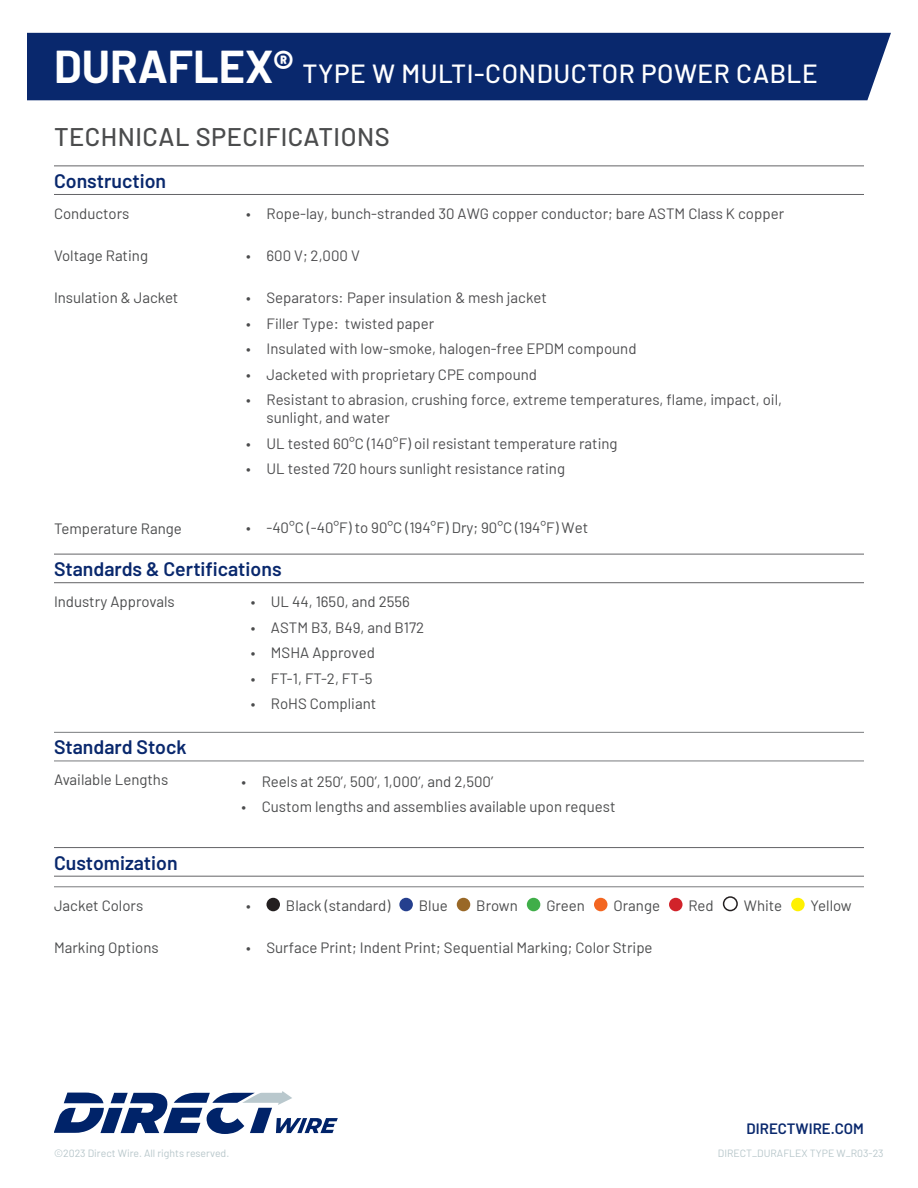
<style>
.page{position:relative;width:918px;height:1188px;background:#fff}
.page>*{position:absolute;margin:0;border:0;box-sizing:border-box;transform-origin:0 0}
.t1{font:500 26.25px "Barlow";letter-spacing:.02em;color:#fff}
.t2{font:500 25.5px "Barlow";letter-spacing:.02em;color:#4b4c4d}
.t3{font:600 19.5px "Barlow";color:#09286d}
.t4{font:15px/18px "Barlow";color:#4d4d4f}
.t5{font:15px "Barlow";color:#4b4c4d}
.t6{font:15px "Barlow";color:#4b4c4d}
.t7{font:600 15px "Barlow";color:#09286d}
.t8{font:10.5px "Barlow";color:#b7c6ca}
.s1{font-weight:700;font-size:45px}
.s2{color:#4b4c4d}
.s3{font-style:inherit}
</style>
<div class="page">
<div style="left:27px;top:33px;width:864px;height:67px;background:#09286d"></div>
<hr style="left:54px;top:582px;width:810px;height:1px;background:#636366">
<hr style="left:54px;top:554px;width:810px;height:1px;background:#636366">
<hr style="left:54px;top:194px;width:810px;height:1px;background:#636366">
<hr style="left:54px;top:166px;width:810px;height:1px;background:#636366">
<hr style="left:54px;top:876px;width:810px;height:1px;background:#636366">
<hr style="left:54px;top:847px;width:810px;height:1px;background:#636366">
<hr style="left:54px;top:761px;width:810px;height:1px;background:#797b7e">
<hr style="left:54px;top:732px;width:810px;height:1px;background:#797b7e">
<svg style="left:54px;top:1091px;width:284px;height:43px"></svg>
<hr style="left:54px;top:887px;width:810px;height:1px;background:#797b7e">
<div style="left:266px;top:898px;width:14px;height:13px;background:#231f20;border-radius:50%"></div>
<div style="left:399px;top:898px;width:14px;height:13px;background:#253f8e;border-radius:50%"></div>
<div style="left:457px;top:898px;width:13px;height:13px;background:#996827;border-radius:50%"></div>
<div style="left:527px;top:898px;width:13px;height:13px;background:#40ae49;border-radius:50%"></div>
<div style="left:594px;top:898px;width:13px;height:13px;background:#f36621;border-radius:50%"></div>
<div style="left:669px;top:898px;width:14px;height:13px;background:#d1232a;border-radius:50%"></div>
<div style="left:723px;top:896px;width:15px;height:15px;border:2px solid #231f20;border-radius:50%"></div>
<div style="left:791px;top:898px;width:14px;height:13px;background:#fff101;border-radius:50%"></div>
<p class="t1" style="left:54px;top:55px;width:765px"><span class="s1">DURAFLEX®</span> TYPE W MULTI-CONDUCTOR POWER CABLE</p>
<p class="t2" style="left:54px;top:118px;width:337px">TECHNICAL SPECIFICATIONS</p>
<p class="t3" style="left:54px;top:167px;width:114px">Construction</p>
<p class="t5" style="left:54px;top:203px;width:77px">Conductors</p>
<p class="t5" style="left:54px;top:245px;width:96px">Voltage Rating</p>
<p class="t5" style="left:54px;top:287px;width:126px">Insulation &amp; Jacket</p>
<p class="t5" style="left:54px;top:518px;width:129px">Temperature Range</p>
<p class="t4" style="left:246px;top:204px;width:539px"><span class="s2">• R</span>ope-lay, bunch-stranded 30 AWG copper conductor; bare ASTM Class K copper</p>
<p class="t4" style="left:246px;top:246px;width:115px"><span class="s2">•</span> 600 V; 2,000 V</p>
<p class="t4" style="left:246px;top:288px;width:302px"><span class="s2">•</span> Separators: Paper insulation &amp; mesh jacket</p>
<p class="t4" style="left:246px;top:314px;width:190px"><span class="s2">•</span> Filler Type: twisted paper</p>
<p class="t4" style="left:246px;top:339px;width:392px"><span class="s2">•</span> Insulated with low-smoke, halogen-free EPDM compound</p>
<p class="t4" style="left:246px;top:364px;width:292px"><span class="s2">•</span> Jacketed with proprietary CPE compound</p>
<p class="t4" style="left:266px;top:390px;width:517px;text-indent:-20px"><span class="s2">•</span> Resistant to abrasion, crushing force, extreme temperatures, flame, impact, oil, sunlight, and water</p>
<p class="t4" style="left:246px;top:433px;width:373px"><span class="s2">•</span> UL tested 60°C (140°F) oil resistant temperature rating</p>
<p class="t4" style="left:246px;top:459px;width:320px"><span class="s2">•</span> UL tested 720 hours sunlight resistance rating</p>
<p class="t5" style="left:246px;top:516px;width:344px">• -40°C (-40°F) to 90°C (194°F) Dry; 90°C (194°F) Wet</p>
<p class="t3" style="left:54px;top:555px;width:229px">Standards &amp; Certifications</p>
<p class="t5" style="left:54px;top:591px;width:122px">Industry Approvals</p>
<p class="t5" style="left:251px;top:591px;width:161px">• UL 44, 1650, and 2556</p>
<p class="t4" style="left:251px;top:617px;width:175px"><span class="s2">•</span> ASTM B3, B49, and B172</p>
<p class="t5" style="left:251px;top:642px;width:126px">• MSHA Approved</p>
<p class="t5" style="left:251px;top:668px;width:123px">• FT-1, FT-2, FT-5</p>
<p class="t5" style="left:251px;top:693px;width:127px">• RoHS Compliant</p>
<p class="t3" style="left:54px;top:733px;width:134px">Standard Stock</p>
<p class="t5" style="left:54px;top:769px;width:116px">Available Lengths</p>
<p class="t6" style="left:242px;top:771px;width:253px"><span class="s3">•</span> Reels at 250’, 500’, 1,000’, and 2,500’</p>
<p class="t6" style="left:242px;top:796px;width:376px"><span class="s3">•</span> Custom lengths and assemblies available upon request</p>
<p class="t3" style="left:54px;top:848px;width:125px">Customization</p>
<p class="t5" style="left:54px;top:895px;width:91px">Jacket Colors</p>
<p class="t5" style="left:54px;top:937px;width:106px">Marking Options</p>
<p class="t5" style="left:246px;top:895px;width:146px">• Black (standard)</p>
<p class="t5" style="left:419px;top:895px;width:30px">Blue</p>
<p class="t5" style="left:476px;top:895px;width:43px">Brown</p>
<p class="t5" style="left:546px;top:895px;width:40px">Green</p>
<p class="t5" style="left:613px;top:895px;width:48px">Orange</p>
<p class="t5" style="left:689px;top:895px;width:27px">Red</p>
<p class="t5" style="left:744px;top:895px;width:40px">White</p>
<p class="t5" style="left:811px;top:895px;width:43px">Yellow</p>
<p class="t5" style="left:246px;top:937px;width:408px">• Surface Print; Indent Print; Sequential Marking; Color Stripe</p>
<p class="t7" style="left:747px;top:1118px;width:119px">DIRECTWIRE.COM</p>
<p class="t8" style="left:54px;top:1145px;width:177px">©2023 Direct Wire. All rights reserved.</p>
<p class="t8" style="left:718px;top:1146px;width:167px">DIRECT_DURAFLEX TYPE W_R03-23</p>
</div>
